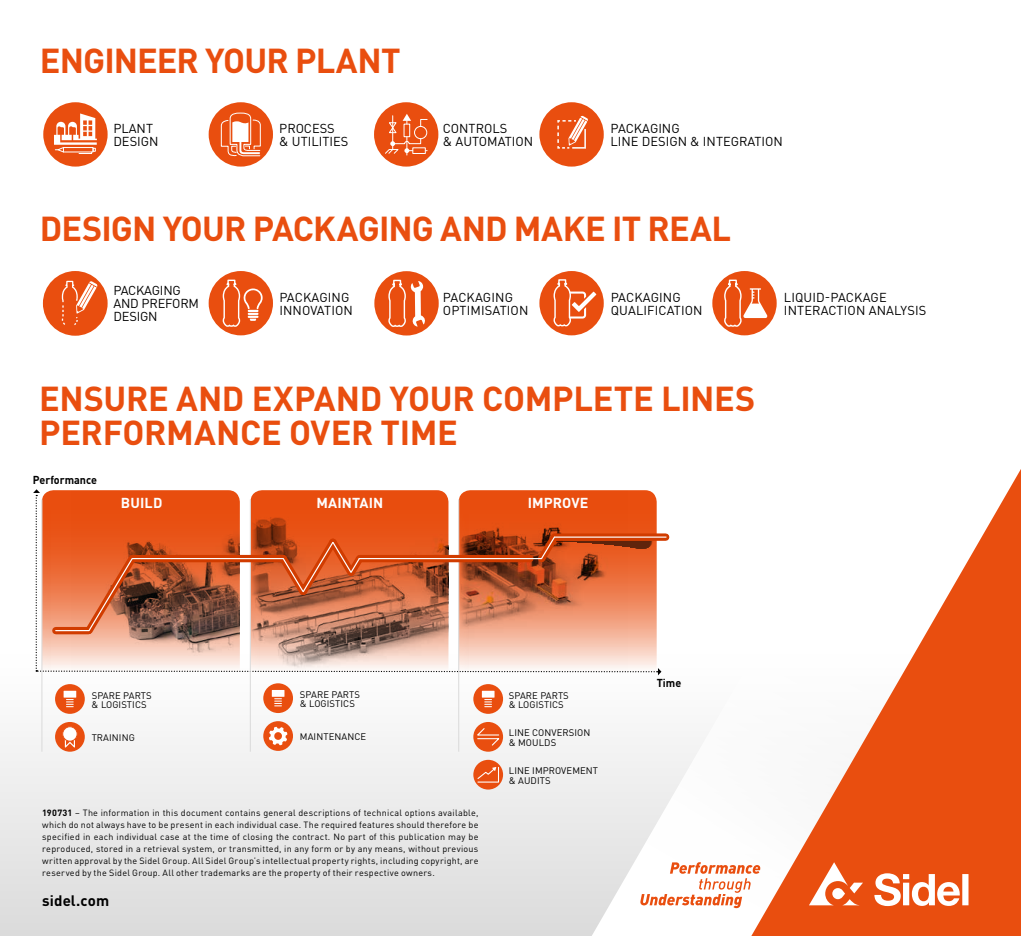
<style>
.page{position:relative;width:1021px;height:936px;background:#fff}
.page>*{position:absolute;margin:0;border:0;box-sizing:border-box;transform-origin:0 0}
.t1{font:700 34.2px/34.2px "DINOT";letter-spacing:-.015em;color:#e94e0f}
.t2{font:700 15px "DINOT";letter-spacing:.005em;color:#000}
.t3{font:700 14.25px "DINOT";letter-spacing:.01em;color:#fff}
.t4{font:12.9px/13px "DINOT";color:#000}
.t5{font:700 11.4px "DINOT";color:#000;scale:.95 1}
.t6{font:9.45px/9.4px "DINOT";letter-spacing:.01em;color:#000}
.t7{font:9px/12px "DINOT";letter-spacing:.03em;color:#000;text-align:justify}
.s1{font-weight:700}
</style>
<div class="page">
<div style="left:0;top:654px;width:1020px;height:281px;background:linear-gradient(to bottom,#fff,#dbdbdb)"></div>
<svg style="left:577px;top:271px;width:200px;height:664px"></svg>
<svg style="left:751px;top:469px;width:269px;height:466px"></svg>
<svg style="left:640px;top:862px;width:120px;height:46px"></svg>
<svg style="left:809px;top:862px;width:159px;height:44px"></svg>
<div style="left:43px;top:102px;width:65px;height:65px;background:#e94e0f;border-radius:50%"></div>
<svg style="left:54px;top:113px;width:43px;height:41px"></svg>
<div style="left:209px;top:102px;width:64px;height:65px;background:#e94e0f;border-radius:50%"></div>
<svg style="left:220px;top:112px;width:41px;height:44px"></svg>
<div style="left:374px;top:102px;width:64px;height:65px;background:#e94e0f;border-radius:50%"></div>
<svg style="left:385px;top:114px;width:43px;height:41px"></svg>
<div style="left:412px;top:147px;width:13px;height:7px;border:1px solid #fff"></div>
<div style="left:539px;top:102px;width:64px;height:65px;background:#e94e0f;border-radius:50%"></div>
<svg style="left:557px;top:116px;width:31px;height:33px"></svg>
<div style="left:23px;top:366px;width:749px;height:98px;background:#fff"></div>
<div style="left:263px;top:721px;width:30px;height:29px;background:#e94e0f;border-radius:50%"></div>
<svg style="left:269px;top:726px;width:18px;height:19px"></svg>
<svg style="left:42px;top:490px;width:198px;height:230px"></svg>
<svg style="left:250px;top:490px;width:198px;height:230px"></svg>
<div style="left:458px;top:490px;width:198px;height:230px;background:#fafafa;border-radius:12px"></div>
<svg style="left:473px;top:759px;width:30px;height:30px"></svg>
<svg style="left:476px;top:766px;width:23px;height:17px"></svg>
<div style="left:473px;top:722px;width:30px;height:29px;background:#e94e0f;border-radius:50%"></div>
<svg style="left:475px;top:727px;width:26px;height:19px"></svg>
<div style="left:473px;top:684px;width:30px;height:29px;background:#e94e0f;border-radius:50%"></div>
<div style="left:482px;top:690px;width:12px;height:7px;background:#fff"></div>
<svg style="left:484px;top:699px;width:8px;height:8px"></svg>
<div style="left:55px;top:722px;width:30px;height:29px;background:#e94e0f;border-radius:50%"></div>
<svg style="left:65px;top:739px;width:10px;height:8px"></svg>
<div style="left:63px;top:726px;width:14px;height:15px;background:#e95418;border-radius:50%"></div>
<div style="left:62px;top:726px;width:15px;height:15px;background:#fff;border:1px solid #e94e0f;border-radius:50%"></div>
<hr style="left:42px;top:499px;width:1px;height:252px;background:#dadada">
<hr style="left:250px;top:499px;width:1px;height:252px;background:#dadada">
<hr style="left:458px;top:499px;width:1px;height:252px;background:#dadada">
<svg style="left:661px;top:533px;width:4px;height:7px"></svg>
<hr style="left:554px;top:536px;width:112px;height:1px;background:#fff">
<img style="left:33px;top:489px;width:628px;height:186px">
<div style="left:209px;top:271px;width:64px;height:64px;background:#e94e0f;border-radius:50%"></div>
<svg style="left:222px;top:279px;width:41px;height:50px"></svg>
<div style="left:374px;top:271px;width:64px;height:64px;background:#e94e0f;border-radius:50%"></div>
<svg style="left:388px;top:279px;width:38px;height:50px"></svg>
<div style="left:539px;top:271px;width:64px;height:64px;background:#e94e0f;border-radius:50%"></div>
<svg style="left:553px;top:278px;width:43px;height:50px"></svg>
<div style="left:712px;top:271px;width:64px;height:64px;background:#e94e0f;border-radius:50%"></div>
<svg style="left:723px;top:279px;width:44px;height:50px"></svg>
<div style="left:43px;top:271px;width:65px;height:65px;background:#e94e0f;border-radius:50%"></div>
<svg style="left:62px;top:281px;width:36px;height:44px"></svg>
<h1 class="t1" style="left:40px;top:42px;width:362px">ENGINEER YOUR PLANT</h1>
<h3 class="t4" style="left:113px;top:121px;width:47px">PLANT<br>DESIGN</h3>
<h3 class="t4" style="left:279px;top:121px;width:70px">PROCESS<br>&amp; UTILITIES</h3>
<h3 class="t4" style="left:443px;top:121px;width:92px">CONTROLS<br>&amp; AUTOMATION</h3>
<h3 class="t4" style="left:610px;top:121px;width:174px">PACKAGING<br>LINE DESIGN &amp; INTEGRATION</h3>
<h1 class="t1" style="left:40px;top:211px;width:692px">DESIGN YOUR PACKAGING AND MAKE IT REAL</h1>
<h3 class="t4" style="left:113px;top:284px;width:87px">PACKAGING<br>AND PREFORM<br>DESIGN</h3>
<h3 class="t4" style="left:279px;top:290px;width:75px">PACKAGING<br>INNOVATION</h3>
<h3 class="t4" style="left:443px;top:290px;width:87px">PACKAGING<br>OPTIMISATION</h3>
<h3 class="t4" style="left:610px;top:290px;width:93px">PACKAGING<br>QUALIFICATION</h3>
<h3 class="t4" style="left:784px;top:290px;width:144px">LIQUID-PACKAGE<br>INTERACTION ANALYSIS</h3>
<h1 class="t1" style="left:39px;top:380px;width:717px">ENSURE AND EXPAND YOUR COMPLETE LINES<br>PERFORMANCE OVER TIME</h1>
<p class="t5" style="left:33px;top:472px;width:69px">Performance</p>
<h3 class="t3" style="left:121px;top:493px;width:43px">BUILD</h3>
<h3 class="t3" style="left:316px;top:493px;width:68px">MAINTAIN</h3>
<h3 class="t3" style="left:527px;top:493px;width:62px">IMPROVE</h3>
<p class="t6" style="left:92px;top:690px;width:62px">SPARE PARTS &amp; LOGISTICS</p>
<p class="t6" style="left:300px;top:689px;width:62px">SPARE PARTS &amp; LOGISTICS</p>
<p class="t6" style="left:300px;top:731px;width:68px">MAINTENANCE</p>
<p class="t6" style="left:92px;top:732px;width:45px">TRAINING</p>
<p class="t7" style="left:42px;top:806px;width:438px"><span class="s1">190731</span> – The information in this document contains general descriptions of technical options available, which do not always have to be present in each individual case. The required features should therefore be specified in each individual case at the time of closing the contract. No part of this publication may be reproduced, stored in a retrieval system, or transmitted, in any form or by any means, without previous written approval by the Sidel Group. All Sidel Group’s intellectual property rights, including copyright, are reserved by the Sidel Group. All other trademarks are the property of their respective owners.</p>
<h2 class="t2" style="left:42px;top:890px;width:68px">sidel.com</h2>
<p class="t6" style="left:509px;top:690px;width:62px">SPARE PARTS &amp; LOGISTICS</p>
<p class="t6" style="left:509px;top:728px;width:83px">LINE CONVERSION &amp; MOULDS</p>
<p class="t6" style="left:509px;top:766px;width:91px">LINE IMPROVEMENT &amp; AUDITS</p>
<p class="t5" style="left:656px;top:675px;width:27px">Time</p>
</div>
